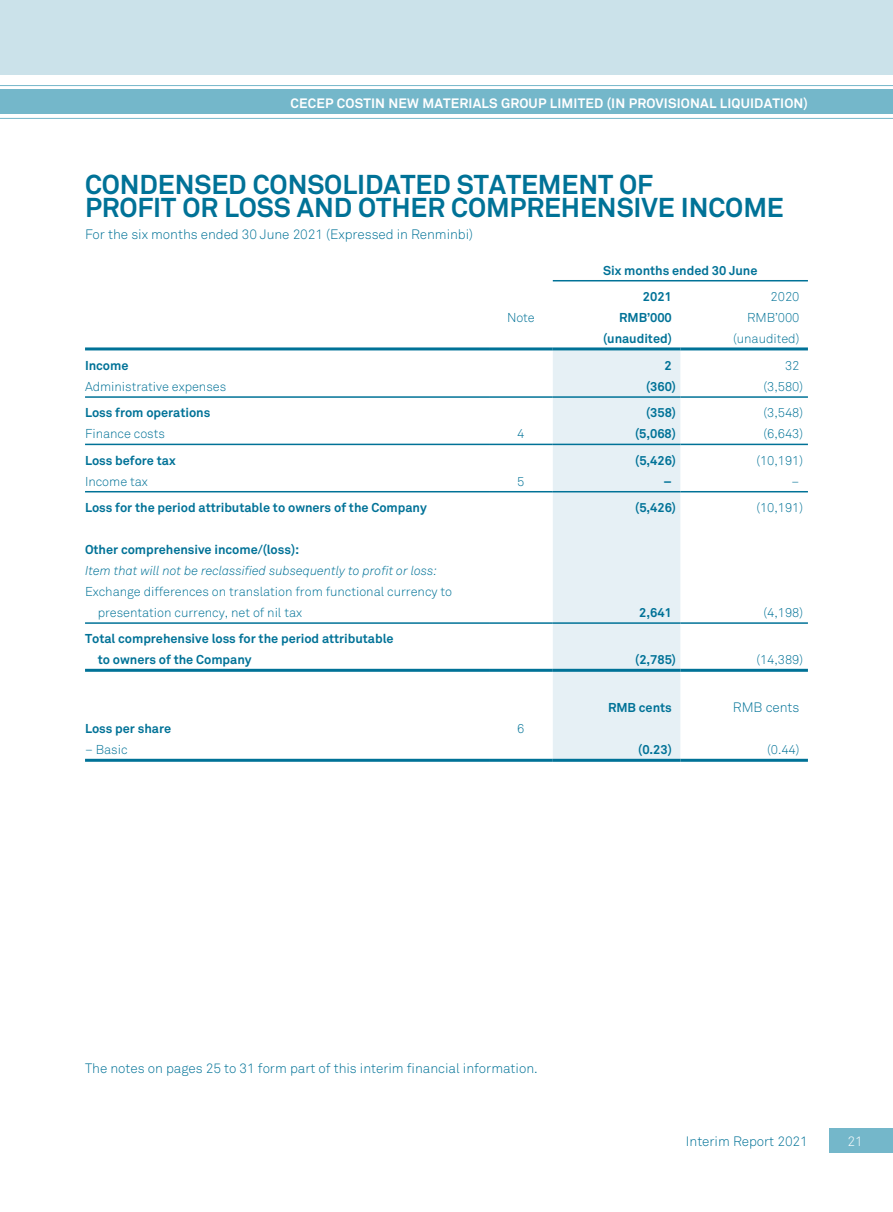
<style>
.page{position:relative;width:893px;height:1212px;background:#fff}
.page>*{position:absolute;margin:0;border:0;box-sizing:border-box;transform-origin:0 0}
.t1{font:700 27px/22.5px "Akkurat Pro";letter-spacing:-.005em;color:#007297}
.t2{font:13.5px "Akkurat Light Pro";letter-spacing:-.005em;color:#007297}
.t3{font:700 13.5px "Akkurat Pro";letter-spacing:.01em;color:#fff}
.t4{font:13.5px "Akkurat Light Pro";color:#fff}
.t5{font:700 12.75px/26.4px "Akkurat Pro";letter-spacing:-.005em;color:#007297}
.t6{font:12.75px/21px "Akkurat Light Pro";letter-spacing:-.005em;color:#007297}
.t7{font:italic 12.75px "Akkurat Light Pro";letter-spacing:-.005em;color:#007297}
</style>
<div class="page">
<div style="left:829px;top:1127px;width:64px;height:25px;background:#74b7ca"></div>
<div style="left:0;top:89px;width:893px;height:25px;background:#74b7ca"></div>
<hr style="left:0;top:85px;width:893px;height:1px;background:#74b7ca">
<hr style="left:0;top:118px;width:893px;height:1px;background:#74b7ca">
<div style="left:0;top:0;width:893px;height:75px;background:#cbe2ea"></div>
<div style="left:553px;top:350px;width:127px;height:409px;background:#e6f0f5"></div>
<hr style="left:553px;top:280px;width:255px;height:1px;background:#007297">
<hr style="left:85px;top:347px;width:404px;height:3px;background:#007297">
<hr style="left:489px;top:347px;width:64px;height:3px;background:#007297">
<hr style="left:553px;top:347px;width:127px;height:3px;background:#007297">
<hr style="left:680px;top:347px;width:128px;height:3px;background:#007297">
<hr style="left:85px;top:396px;width:404px;height:2px;background:#007297">
<hr style="left:489px;top:396px;width:64px;height:2px;background:#007297">
<hr style="left:553px;top:396px;width:127px;height:2px;background:#007297">
<hr style="left:680px;top:396px;width:128px;height:2px;background:#007297">
<hr style="left:85px;top:444px;width:404px;height:1px;background:#007297">
<hr style="left:489px;top:444px;width:64px;height:1px;background:#007297">
<hr style="left:553px;top:444px;width:127px;height:1px;background:#007297">
<hr style="left:680px;top:444px;width:128px;height:1px;background:#007297">
<hr style="left:85px;top:491px;width:404px;height:1px;background:#007297">
<hr style="left:489px;top:491px;width:64px;height:1px;background:#007297">
<hr style="left:553px;top:491px;width:127px;height:1px;background:#007297">
<hr style="left:680px;top:491px;width:128px;height:1px;background:#007297">
<hr style="left:85px;top:622px;width:404px;height:2px;background:#007297">
<hr style="left:489px;top:622px;width:64px;height:2px;background:#007297">
<hr style="left:553px;top:622px;width:127px;height:2px;background:#007297">
<hr style="left:680px;top:622px;width:128px;height:2px;background:#007297">
<hr style="left:85px;top:669px;width:404px;height:3px;background:#007297">
<hr style="left:489px;top:669px;width:64px;height:3px;background:#007297">
<hr style="left:553px;top:669px;width:127px;height:3px;background:#007297">
<hr style="left:680px;top:669px;width:128px;height:3px;background:#007297">
<hr style="left:85px;top:759px;width:404px;height:3px;background:#007297">
<hr style="left:489px;top:759px;width:64px;height:3px;background:#007297">
<hr style="left:553px;top:759px;width:127px;height:3px;background:#007297">
<hr style="left:680px;top:759px;width:128px;height:3px;background:#007297">
<p class="t3" style="left:290px;top:95px;width:519px">CECEP COSTIN NEW MATERIALS GROUP LIMITED (IN PROVISIONAL LIQUIDATION)</p>
<h1 class="t1" style="left:85px;top:174px;width:700px">CONDENSED CONSOLIDATED STATEMENT OF<br>PROFIT OR LOSS AND OTHER COMPREHENSIVE INCOME</h1>
<p class="t2" style="left:85px;top:226px;width:390px">For the six months ended 30 June 2021 (Expressed in Renminbi)</p>
<p class="t5" style="left:643px;top:257px;width:116px;text-indent:-40px">Six months ended 30 June<br>2021</p>
<p class="t6" style="left:771px;top:286px;width:30px">2020</p>
<p class="t6" style="left:507px;top:307px;width:29px">Note</p>
<p class="t5" style="left:619px;top:304px;width:54px">RMB’000</p>
<p class="t6" style="left:747px;top:307px;width:54px">RMB’000</p>
<p class="t5" style="left:603px;top:325px;width:70px">(unaudited)</p>
<p class="t6" style="left:733px;top:328px;width:68px">(unaudited)</p>
<p class="t5" style="left:85px;top:352px;width:45px">Income</p>
<p class="t5" style="left:665px;top:352px;width:9px">2</p>
<p class="t6" style="left:785px;top:355px;width:16px">32</p>
<p class="t6" style="left:85px;top:376px;width:143px">Administrative expenses</p>
<p class="t5" style="left:646px;top:373px;width:31px">(360)</p>
<p class="t6" style="left:764px;top:376px;width:41px">(3,580)</p>
<p class="t5" style="left:85px;top:400px;width:127px">Loss from operations</p>
<p class="t5" style="left:646px;top:400px;width:31px">(358)</p>
<p class="t6" style="left:764px;top:402px;width:41px">(3,548)</p>
<p class="t6" style="left:85px;top:423px;width:81px">Finance costs</p>
<p class="t6" style="left:517px;top:423px;width:9px">4</p>
<p class="t5" style="left:635px;top:421px;width:42px">(5,068)</p>
<p class="t6" style="left:764px;top:423px;width:41px">(6,643)</p>
<p class="t5" style="left:85px;top:447px;width:92px">Loss before tax</p>
<p class="t5" style="left:635px;top:447px;width:42px">(5,426)</p>
<p class="t6" style="left:756px;top:450px;width:48px">(10,191)</p>
<p class="t6" style="left:85px;top:471px;width:64px">Income tax</p>
<p class="t6" style="left:517px;top:471px;width:9px">5</p>
<p class="t5" style="left:663px;top:468px;width:10px">–</p>
<p class="t6" style="left:792px;top:471px;width:9px">–</p>
<p class="t5" style="left:85px;top:494px;width:343px">Loss for the period attributable to owners of the Company</p>
<p class="t5" style="left:635px;top:494px;width:42px">(5,426)</p>
<p class="t6" style="left:756px;top:497px;width:48px">(10,191)</p>
<p class="t5" style="left:85px;top:536px;width:216px">Other comprehensive income/(loss):</p>
<p class="t7" style="left:85px;top:563px;width:354px">Item that will not be reclassified subsequently to profit or loss:</p>
<p class="t6" style="left:98px;top:581px;width:356px;text-indent:-13px">Exchange differences on translation from functional currency to presentation currency, net of nil tax</p>
<p class="t5" style="left:639px;top:599px;width:34px">2,641</p>
<p class="t6" style="left:764px;top:602px;width:41px">(4,198)</p>
<p class="t5" style="left:98px;top:628px;width:297px;line-height:21px;text-indent:-13px">Total comprehensive loss for the period attributable to owners of the Company</p>
<p class="t5" style="left:635px;top:647px;width:42px">(2,785)</p>
<p class="t6" style="left:756px;top:649px;width:48px">(14,389)</p>
<p class="t5" style="left:608px;top:695px;width:65px">RMB cents</p>
<p class="t2" style="left:733px;top:699px;width:68px">RMB cents</p>
<p class="t5" style="left:85px;top:716px;width:88px">Loss per share</p>
<p class="t6" style="left:517px;top:718px;width:9px">6</p>
<p class="t6" style="left:85px;top:739px;width:44px">– Basic</p>
<p class="t5" style="left:638px;top:737px;width:35px">(0.23)</p>
<p class="t6" style="left:767px;top:739px;width:34px">(0.44)</p>
<p class="t2" style="left:85px;top:1061px;width:454px">The notes on pages 25 to 31 form part of this interim financial information.</p>
<p class="t2" style="left:686px;top:1133px;width:123px">Interim Report 2021</p>
<p class="t4" style="left:847px;top:1133px;width:17px">21</p>
</div>
